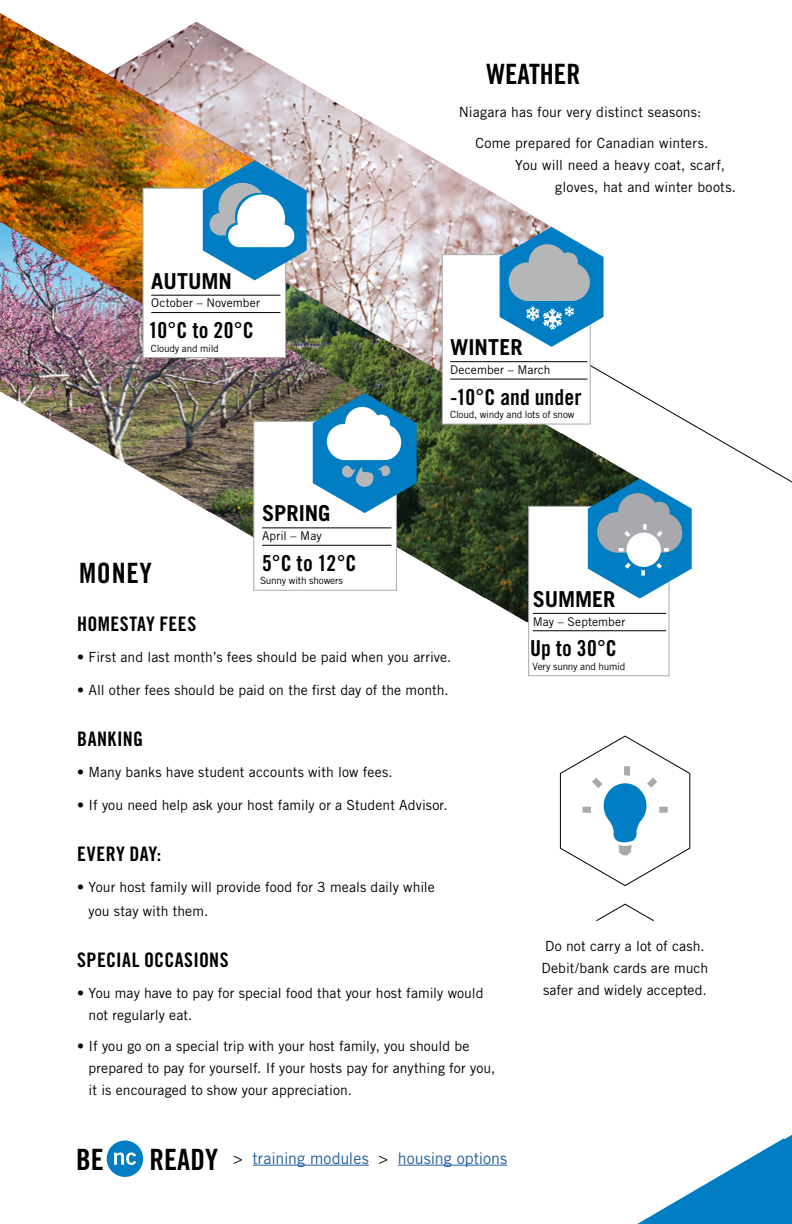
<style>
.page{position:relative;width:792px;height:1224px;background:#fff}
.page>*{position:absolute;margin:0;border:0;box-sizing:border-box;transform-origin:0 0}
.t1{font:29.4px "Trade Gothic LT Std Bd Cn 20";color:#000}
.t2{font:28px "Trade Gothic LT Std Bd Cn 20";color:#000}
.t3{font:22px "Trade Gothic LT Std Bd Cn 20";letter-spacing:.005em;color:#000}
.t4{font:700 22px "Trade Gothic LT Std";color:#000}
.t5{font:20px "Trade Gothic LT Std Bd Cn 20";letter-spacing:.02em;color:#000}
.t6{font:16px "Trade Gothic LT Std";color:#215e9e}
.t7{font:14px/22px "Trade Gothic LT Std";letter-spacing:.005em;color:#000}
.t8{font:12px "Trade Gothic LT Std";letter-spacing:.01em;color:#000}
.t9{font:10px "Trade Gothic LT Std";letter-spacing:-.02em;color:#000}
.s1{font-family:"Trade Gothic LT Std Bd Cn 20";font-size:29.4px;color:#000}
.s2{color:#000}
</style>
<div class="page">
<img style="left:376px;top:373px;width:275px;height:249px">
<svg style="left:528px;top:479px;width:164px;height:174px"></svg>
<img style="left:260px;top:58px;width:292px;height:334px">
<img style="left:0;top:187px;width:376px;height:350px">
<img style="left:0;top:13px;width:260px;height:307px">
<svg style="left:442px;top:227px;width:162px;height:198px"></svg>
<svg style="left:253px;top:393px;width:164px;height:198px"></svg>
<svg style="left:143px;top:160px;width:164px;height:198px"></svg>
<svg style="left:107px;top:1141px;width:36px;height:36px"></svg>
<hr style="left:253px;top:1165px;width:116px;height:1px;background:#215e9e">
<hr style="left:398px;top:1165px;width:109px;height:1px;background:#215e9e">
<svg style="left:528px;top:653px;width:264px;height:571px"></svg>
<h2 class="t2" style="left:487px;top:57px;width:95px">WEATHER</h2>
<p class="t7" style="left:459px;top:101px;width:244px">Niagara has four very distinct seasons:</p>
<h3 class="t4" style="left:151px;top:267px;width:82px">AUTUMN</h3>
<p class="t8" style="left:151px;top:296px;width:110px">October – November</p>
<h3 class="t3" style="left:149px;top:317px;width:107px">10°C to 20°C</h3>
<p class="t9" style="left:151px;top:342px;width:70px">Cloudy and mild</p>
<h2 class="t2" style="left:79px;top:556px;width:74px">MONEY</h2>
<h3 class="t4" style="left:262px;top:500px;width:70px">SPRING</h3>
<p class="t8" style="left:262px;top:529px;width:61px">April – May</p>
<h3 class="t3" style="left:262px;top:550px;width:96px">5°C to 12°C</h3>
<p class="t9" style="left:260px;top:574px;width:84px">Sunny with showers</p>
<p class="t7" style="left:475px;top:132px;width:235px">Come prepared for Canadian winters.</p>
<p class="t7" style="left:515px;top:154px;width:211px">You will need a heavy coat, scarf,</p>
<p class="t7" style="left:555px;top:176px;width:182px">gloves, hat and winter boots.</p>
<h3 class="t4" style="left:450px;top:334px;width:74px">WINTER</h3>
<p class="t8" style="left:450px;top:362px;width:102px">December – March</p>
<h3 class="t3" style="left:450px;top:383px;width:133px">-10°C and under</h3>
<p class="t9" style="left:450px;top:408px;width:126px">Cloud, windy and lots of snow</p>
<h3 class="t5" style="left:77px;top:611px;width:120px">HOMESTAY FEES</h3>
<p class="t7" style="left:77px;top:646px;width:376px">• First and last month’s fees should be paid when you arrive.</p>
<p class="t7" style="left:77px;top:679px;width:373px">• All other fees should be paid on the first day of the month.</p>
<h3 class="t5" style="left:77px;top:726px;width:67px">BANKING</h3>
<p class="t7" style="left:77px;top:761px;width:317px">• Many banks have student accounts with low fees.</p>
<p class="t7" style="left:77px;top:794px;width:372px">• If you need help ask your host family or a Student Advisor.</p>
<h3 class="t5" style="left:77px;top:841px;width:86px">EVERY DAY:</h3>
<p class="t7" style="left:89px;top:875px;width:348px;line-height:24px;text-indent:-11px">• Your host family will provide food for 3 meals daily while you stay with them.</p>
<h3 class="t5" style="left:77px;top:947px;width:153px">SPECIAL OCCASIONS</h3>
<p class="t7" style="left:89px;top:982px;width:396px;text-indent:-11px">• You may have to pay for special food that your host family would not regularly eat.</p>
<p class="t7" style="left:89px;top:1035px;width:408px;text-indent:-11px">• If you go on a special trip with your host family, you should be prepared to pay for yourself. If your hosts pay for anything for you, it is encouraged to show your appreciation.</p>
<h1 class="t1" style="left:76px;top:1141px;width:29px">BE</h1>
<p class="t6" style="left:150px;top:1148px;width:359px"><span class="s1">READY</span> <span class="s2">&gt;</span> training modules <span class="s2">&gt;</span> housing options</p>
<h3 class="t4" style="left:533px;top:585px;width:84px">SUMMER</h3>
<p class="t8" style="left:533px;top:614px;width:94px">May – September</p>
<h3 class="t3" style="left:530px;top:635px;width:88px">Up to 30°C</h3>
<p class="t9" style="left:533px;top:660px;width:94px">Very sunny and humid</p>
<p class="t7" style="left:542px;top:935px;width:168px">Do not carry a lot of cash.<br>Debit/bank cards are much safer and widely accepted.</p>
</div>
